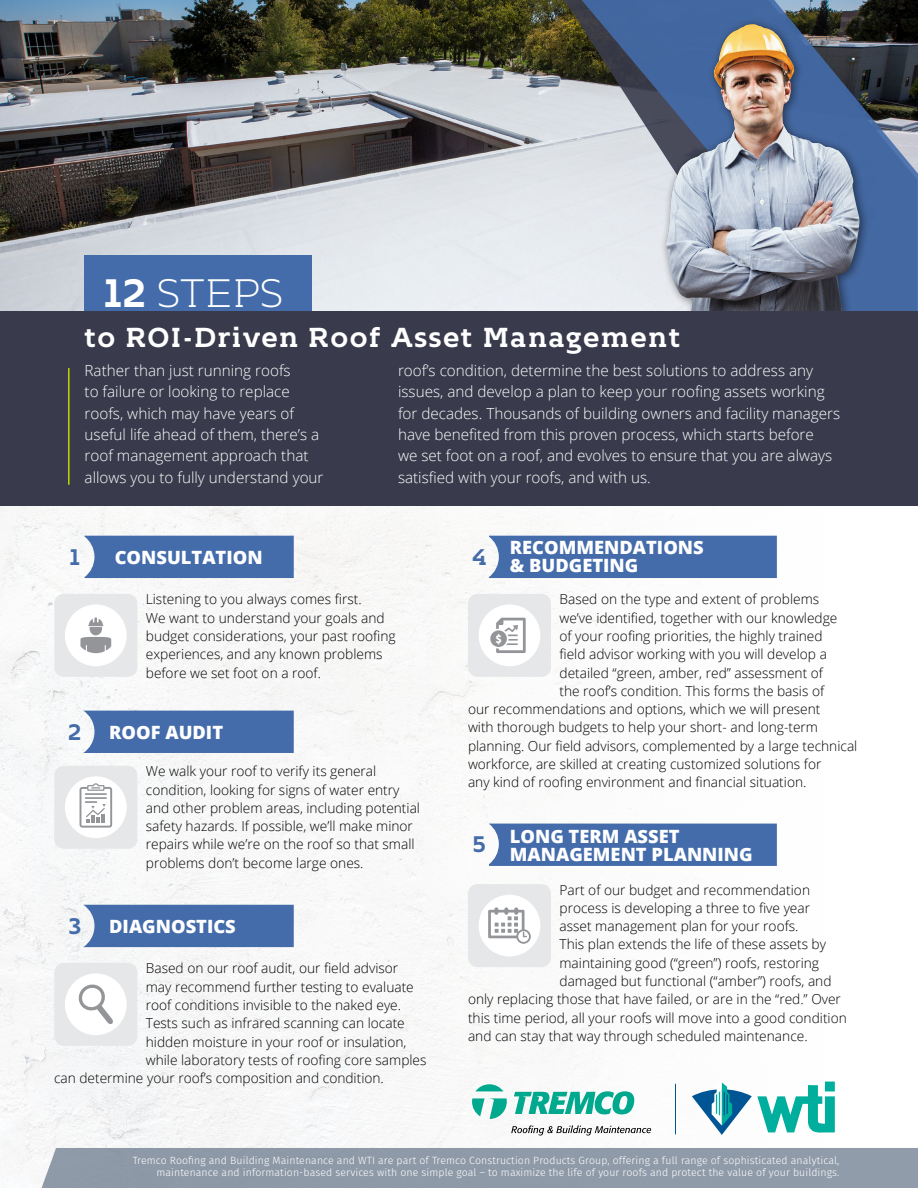
<style>
.page{position:relative;width:918px;height:1188px;background:#fff}
.page>*{position:absolute;margin:0;border:0;box-sizing:border-box;transform-origin:0 0}
.t1{font:300 39.6px "Kontrapunkt Bob";color:#fff}
.t2{font:700 27.45px "Kontrapunkt Bob";letter-spacing:.05em;color:#fff}
.t3{font:700 22.5px "Kontrapunkt Bob";color:#446caa}
.t4{font:800 18.3px/18px "Open Sans";color:#fff}
.t5{font:300 15.3px/21.3px "Open Sans";color:#fff}
.t6{font:300 13.8px/18.3px "Open Sans";color:#000}
.t7{font:900 12.15px "Source Sans Pro";color:#fff}
.t8{font:300 10.5px/12.6px "Fira Sans";letter-spacing:.01em;color:#fff;text-align:right}
.s1{font-weight:700}
.s2{font-family:"Kontrapunkt Bob";font-weight:700;font-size:22.5px;color:#446caa}
</style>
<div class="page">
<img style="left:0;top:506px;width:835px;height:682px">
<img style="left:0;top:0;width:527px;height:311px">
<div style="left:85px;top:255px;width:227px;height:66px;background:#446caa"></div>
<div style="left:41px;top:1148px;width:877px;height:40px;background:#8f9aa9"></div>
<svg style="left:532px;top:0;width:386px;height:311px;background:#8d98a7"></svg>
<div style="left:489px;top:824px;width:288px;height:42px;background:#446caa"></div>
<div style="left:489px;top:536px;width:288px;height:42px;background:#446caa"></div>
<div style="left:83px;top:711px;width:211px;height:42px;background:#446caa"></div>
<div style="left:85px;top:536px;width:209px;height:42px;background:#446caa"></div>
<div style="left:83px;top:905px;width:211px;height:42px;background:#446caa"></div>
<div style="left:54px;top:594px;width:83px;height:83px;background:#e6e7e8;border-radius:9px"></div>
<div style="left:65px;top:604px;width:62px;height:62px;background:#fff;border-radius:50%"></div>
<svg style="left:80px;top:618px;width:31px;height:35px"></svg>
<div style="left:54px;top:766px;width:83px;height:83px;background:#e6e7e8;border-radius:9px"></div>
<div style="left:65px;top:776px;width:62px;height:62px;background:#fff;border-radius:50%"></div>
<svg style="left:80px;top:783px;width:32px;height:45px"></svg>
<div style="left:54px;top:963px;width:83px;height:83px;background:#e6e7e8;border-radius:9px"></div>
<div style="left:65px;top:973px;width:62px;height:62px;background:#fff;border-radius:50%"></div>
<svg style="left:78px;top:984px;width:35px;height:40px"></svg>
<div style="left:468px;top:594px;width:83px;height:83px;background:#e6e7e8;border-radius:9px"></div>
<div style="left:479px;top:604px;width:61px;height:62px;background:#fff;border-radius:50%"></div>
<svg style="left:490px;top:618px;width:36px;height:35px"></svg>
<div style="left:468px;top:884px;width:83px;height:83px;background:#e6e7e8;border-radius:9px"></div>
<div style="left:479px;top:895px;width:61px;height:62px;background:#fff;border-radius:50%"></div>
<svg style="left:488px;top:907px;width:43px;height:37px"></svg>
<hr style="left:675px;top:1084px;width:1px;height:50px;background:#005695">
<svg style="left:692px;top:1082px;width:143px;height:53px"></svg>
<svg style="left:511px;top:1125px;width:140px;height:11px"></svg>
<svg style="left:475px;top:1084px;width:28px;height:7px"></svg>
<svg style="left:472px;top:1098px;width:35px;height:21px"></svg>
<svg style="left:514px;top:1091px;width:120px;height:23px"></svg>
<div style="left:659px;top:17px;width:211px;height:305px;background:#000;opacity:.5"></div>
<img style="left:679px;top:24px;width:73px;height:147px">
<div style="left:0;top:311px;width:918px;height:195px;background:#393b4c"></div>
<hr style="left:68px;top:368px;width:2px;height:117px;background:#c2d500">
<h1 class="t1" style="left:103px;top:272px;width:182px"><span class="s1">12</span> STEPS</h1>
<h2 class="t2" style="left:85px;top:321px;width:598px">to ROI-Driven Roof Asset Management</h2>
<p class="t5" style="left:85px;top:359px;width:240px">Rather than just running roofs<br>to failure or looking to replace roofs, which may have years of useful life ahead of them, there’s a roof management approach that allows you to fully understand your</p>
<p class="t5" style="left:398px;top:359px;width:444px">roof’s condition, determine the best solutions to address any issues, and develop a plan to keep your roofing assets working for decades. Thousands of building owners and facility managers have benefited from this proven process, which starts before<br>we set foot on a roof, and evolves to ensure that you are always satisfied with your roofs, and with us.</p>
<h3 class="t3" style="left:70px;top:545px;width:12px">1</h3>
<h3 class="t4" style="left:115px;top:548px;width:149px">CONSULTATION</h3>
<h3 class="t3" style="left:472px;top:545px;width:16px">4</h3>
<h3 class="t4" style="left:510px;top:538px;width:195px">RECOMMENDATIONS &amp; BUDGETING</h3>
<h3 class="t3" style="left:68px;top:719px;width:15px">2</h3>
<p class="t6" style="left:146px;top:590px;width:251px">Listening to you always comes first.<br>We want to understand your goals and budget considerations, your past roofing experiences, and any known problems before we set foot on a roof.</p>
<h3 class="t4" style="left:109px;top:722px;width:115px">ROOF AUDIT</h3>
<p class="t6" style="left:146px;top:762px;width:276px">We walk your roof to verify its general condition, looking for signs of water entry and other problem areas, including potential safety hazards. If possible, we’ll make minor repairs while we’re on the roof so that small problems don’t become large ones.</p>
<h3 class="t4" style="left:69px;top:916px;width:169px"><span class="s2">3</span> DIAGNOSTICS</h3>
<p class="t6" style="left:146px;top:959px;width:254px">Based on our roof audit, our field advisor</p>
<p class="t6" style="left:146px;top:977px;width:270px">may recommend further testing to evaluate</p>
<p class="t6" style="left:146px;top:995px;width:257px">roof conditions invisible to the naked eye.</p>
<p class="t6" style="left:146px;top:1014px;width:261px">Tests such as infrared scanning can locate</p>
<p class="t6" style="left:146px;top:1032px;width:262px">hidden moisture in your roof or insulation,</p>
<p class="t6" style="left:146px;top:1050px;width:282px">while laboratory tests of roofing core samples</p>
<p class="t6" style="left:54px;top:1069px;width:331px">can determine your roof’s composition and condition.</p>
<p class="t6" style="left:560px;top:590px;width:261px">Based on the type and extent of problems</p>
<p class="t6" style="left:560px;top:608px;width:279px">we’ve identified, together with our knowledge</p>
<p class="t6" style="left:560px;top:626px;width:265px">of your roofing priorities, the highly trained</p>
<p class="t6" style="left:560px;top:645px;width:269px">field advisor working with you will develop a</p>
<p class="t6" style="left:560px;top:663px;width:265px">detailed “green, amber, red” assessment of</p>
<p class="t6" style="left:560px;top:681px;width:266px">the roof’s condition. This forms the basis of</p>
<p class="t6" style="left:468px;top:700px;width:354px">our recommendations and options, which we will present</p>
<p class="t6" style="left:468px;top:718px;width:352px">with thorough budgets to help your short- and long-term</p>
<p class="t6" style="left:468px;top:736px;width:391px">planning. Our field advisors, complemented by a large technical</p>
<p class="t6" style="left:468px;top:755px;width:355px">workforce, are skilled at creating customized solutions for</p>
<p class="t6" style="left:468px;top:773px;width:340px">any kind of roofing environment and financial situation.</p>
<p class="t7" style="left:496px;top:630px;width:8px">$</p>
<h3 class="t3" style="left:473px;top:832px;width:14px">5</h3>
<h3 class="t4" style="left:510px;top:826px;width:244px">LONG TERM ASSET<br>MANAGEMENT PLANNING</h3>
<p class="t6" style="left:560px;top:880px;width:252px">Part of our budget and recommendation</p>
<p class="t6" style="left:560px;top:898px;width:252px">process is developing a three to five year</p>
<p class="t6" style="left:560px;top:917px;width:241px">asset management plan for your roofs.</p>
<p class="t6" style="left:560px;top:935px;width:268px">This plan extends the life of these assets by</p>
<p class="t6" style="left:560px;top:953px;width:261px">maintaining good (“green”) roofs, restoring</p>
<p class="t6" style="left:560px;top:972px;width:274px">damaged but functional (“amber”) roofs, and</p>
<p class="t6" style="left:468px;top:990px;width:374px">only replacing those that have failed, or are in the “red.” Over</p>
<p class="t6" style="left:468px;top:1008px;width:380px">this time period, all your roofs will move into a good condition</p>
<p class="t6" style="left:468px;top:1026px;width:341px">and can stay that way through scheduled maintenance.</p>
<p class="t8" style="left:133px;top:1154px;width:708px">Tremco Roofing and Building Maintenance and WTI are part of Tremco Construction Products Group, offering a full range of sophisticated analytical, maintenance and information-based services with one simple goal – to maximize the life of your roofs and protect the value of your buildings.</p>
</div>
